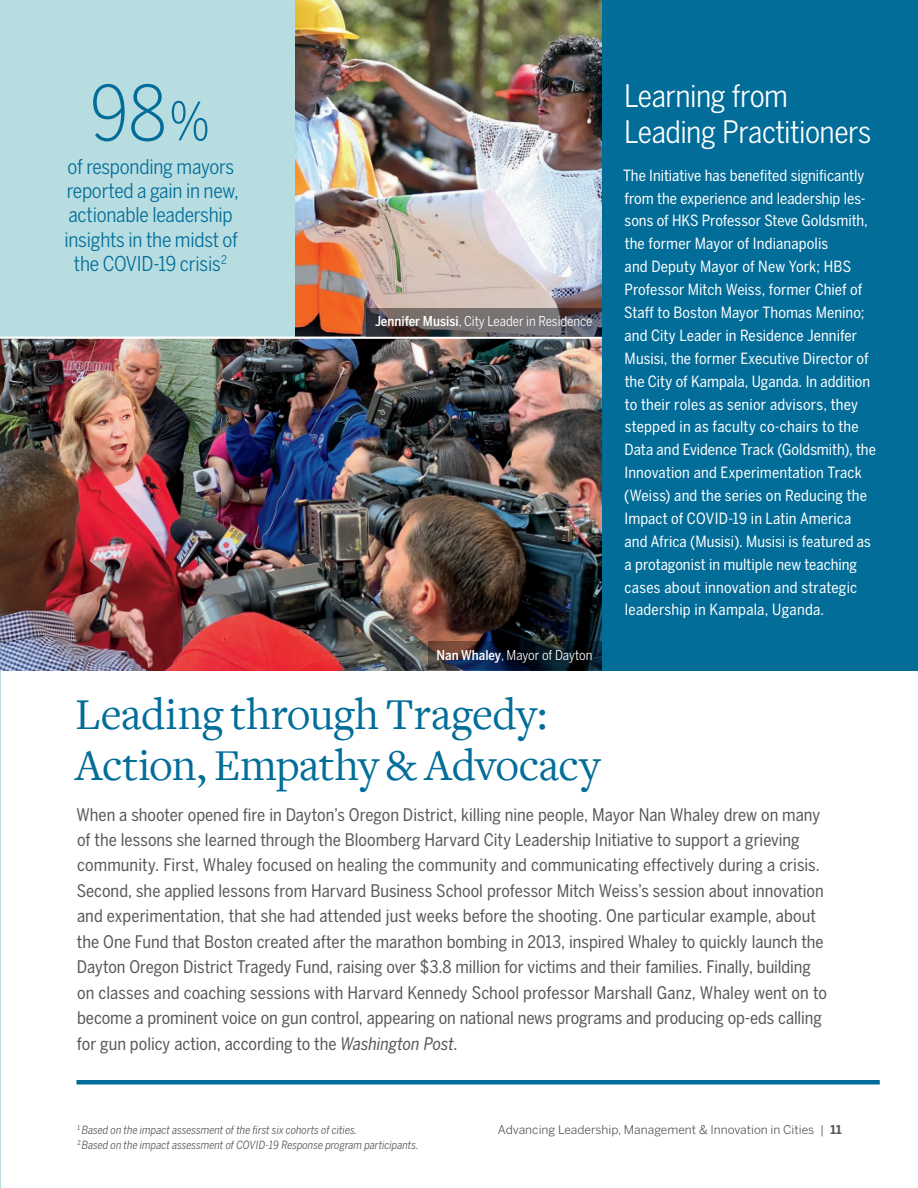
<style>
.page{position:relative;width:918px;height:1188px;background:#fff}
.page>*{position:absolute;margin:0;border:0;box-sizing:border-box;transform-origin:0 0}
.t1{font:300 75px "Benton Sans Cond";color:#026d99}
.Head_A_Serif_30_5pt{font:45.75px/51px "Freight Text";letter-spacing:-.005em;color:#026d99}
.Head_A_Sans_23pt{font:30.75px/36px "Benton Sans Cond";letter-spacing:-.015em;color:#fff}
.t2{font:20.25px/24.3px "Benton Sans Cond";letter-spacing:-.01em;color:#026d99;text-align:center}
.Intro_11_5pt{font:17.25px/25.5px "Benton Sans Cond";color:#57585a}
.Body_10_25pt{font:15.3px/23px "Benton Sans Cond";letter-spacing:.005em;color:#fff}
.Photo_Overlay_RIGHT{font:13.5px "Benton Sans Cond";color:#fff}
.t3{font:12px "Benton Sans";color:#57585a}
.t4{font:italic 11.25px "Benton Sans Cond";color:#57585a}
.s1{font-size:52.5px}
.s2{font-weight:500}
.s3{font-style:italic}
.s4{font-weight:700}
</style>
<div class="page">
<div style="left:0;top:0;width:330px;height:338px;background:#b7dde1"></div>
<div style="left:602px;top:0;width:316px;height:670px;background:#026d99"></div>
<img style="left:295px;top:0;width:307px;height:338px">
<img style="left:0;top:338px;width:602px;height:332px">
<hr style="left:76px;top:1080px;width:804px;height:4px;background:#026d99">
<hr style="left:0;top:337px;width:601px;height:2px;background:#fff">
<svg style="left:428px;top:641px;width:174px;height:29px;background:#1b202d"></svg>
<svg style="left:366px;top:308px;width:236px;height:29px;background:#635e61"></svg>
<p class="t1" style="left:90px;top:70px;width:122px">98<span class="s1">%</span></p>
<p class="t2" style="left:64px;top:154px;width:176px">of responding mayors reported a gain in new, actionable leadership insights in the midst of the COVID-19 crisis<sup>2</sup></p>
<p class="Photo_Overlay_RIGHT" style="left:375px;top:313px;width:219px"><span class="s2">Jennifer Musisi</span>, City Leader in Residence</p>
<p class="Photo_Overlay_RIGHT" style="left:437px;top:647px;width:157px"><span class="s2">Nan Whaley</span>, Mayor of Dayton</p>
<p class="Head_A_Sans_23pt" style="left:624px;top:78px;width:249px">Learning from<br>Leading Practitioners</p>
<p class="Body_10_25pt" style="left:623px;top:164px;width:254px">The Initiative has benefited significantly from the experience and leadership les&shy;sons of HKS Professor Steve Goldsmith, the former Mayor of Indianapolis<br>and Deputy Mayor of New York; HBS Professor Mitch Weiss, former Chief of Staff to Boston Mayor Thomas Menino; and City Leader in Residence Jennifer Musisi, the former Executive Director of the City of Kampala, Uganda. In addition to their roles as senior advisors, they stepped in as faculty co-chairs to the Data and Evidence Track (Goldsmith), the Innovation and Experimentation Track (Weiss) and the series on Reducing the Impact of COVID-19 in Latin America and Africa (Musisi). Musisi is featured as a protagonist in multiple new teaching cases about innovation and strategic leadership in Kampala, Uganda.</p>
<p class="Head_A_Serif_30_5pt" style="left:75px;top:690px;width:527px">Leading through Tragedy:<br>Action, Empathy &amp; Advocacy</p>
<p class="Intro_11_5pt" style="left:77px;top:801px;width:752px">When a shooter opened fire in Dayton’s Oregon District, killing nine people, Mayor Nan Whaley drew on many of the lessons she learned through the Bloomberg Harvard City Leadership Initiative to support a grieving community. First, Whaley focused on healing the community and communicating effectively during a crisis.<br>Second, she applied lessons from Harvard Business School professor Mitch Weiss’s session about innovation and experimentation, that she had attended just weeks before the shooting. One particular example, about the One Fund that Boston created after the marathon bombing in 2013, inspired Whaley to quickly launch the Dayton Oregon District Tragedy Fund, raising over $3.8 million for victims and their families. Finally, building on classes and coaching sessions with Harvard Kennedy School professor Marshall Ganz, Whaley went on to become a prominent voice on gun control, appearing on national news programs and producing op-eds calling for gun policy action, according to the <span class="s3">Washington Post</span>.</p>
<p class="t4" style="left:78px;top:1123px;width:281px"><sup>1</sup> Based on the impact assessment of the first six cohorts of cities.</p>
<p class="t4" style="left:78px;top:1138px;width:343px"><sup>2</sup>Based on the impact assessment of COVID-19 Response program participants.</p>
<p class="t3" style="left:498px;top:1123px;width:345px">Advancing Leadership, Management &amp; Innovation in Cities | <span class="s4">11</span></p>
</div>
